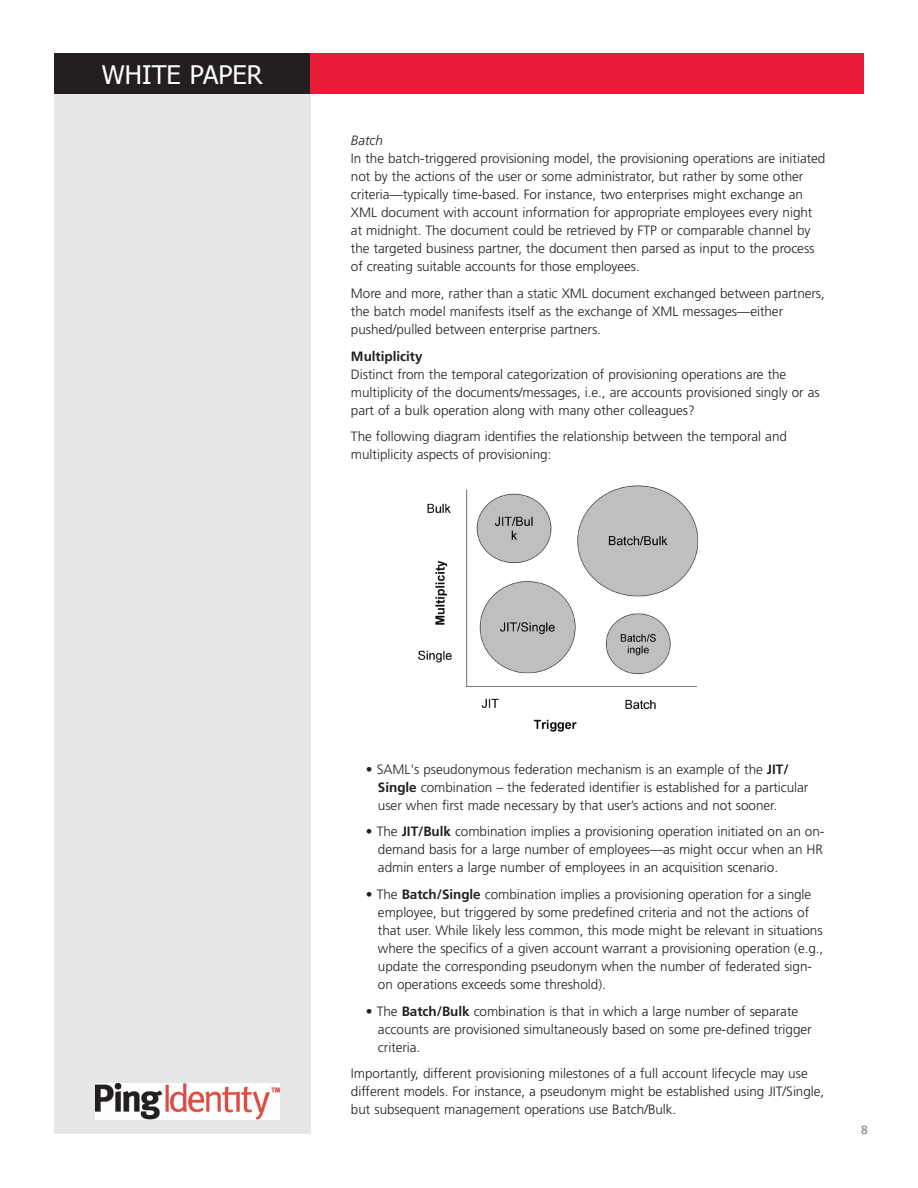
<style>
.page{position:relative;width:918px;height:1188px;background:#fff}
.page>*{position:absolute;margin:0;border:0;box-sizing:border-box;transform-origin:0 0}
.t1{font:25.5px "Tahoma";color:#fff}
.Bullets_2{font:300 13.5px/18px "Frutiger";letter-spacing:-.005em;color:#231f20}
.Bullets_2-2{font:700 13.5px "Frutiger";letter-spacing:-.005em;color:#231f20}
.Bullets_2-3{font:italic 300 13.5px "Frutiger";letter-spacing:-.005em;color:#231f20}
.s1{font-weight:700}
</style>
<div class="page">
<div style="left:54px;top:94px;width:257px;height:1040px;background:#e6e7e9"></div>
<img style="left:96px;top:1083px;width:184px;height:37px">
<div style="left:54px;top:54px;width:257px;height:40px;background:#231f20"></div>
<div style="left:311px;top:54px;width:553px;height:40px;background:#e91938"></div>
<img style="left:418px;top:485px;width:281px;height:247px">
<p class="t1" style="left:102px;top:58px;width:162px">WHITE PAPER</p>
<p class="Bullets_2-3" style="left:351px;top:133px;width:34px">Batch</p>
<p class="Bullets_2" style="left:351px;top:150px;width:476px">In the batch-triggered provisioning model, the provisioning operations are initiated not by the actions of the user or some administrator, but rather by some other criteria—typically time-based. For instance, two enterprises might exchange an XML document with account information for appropriate employees every night at midnight. The document could be retrieved by FTP or comparable channel by the targeted business partner, the document then parsed as input to the process of creating suitable accounts for those employees.</p>
<p class="Bullets_2" style="left:351px;top:284px;width:475px">More and more, rather than a static XML document exchanged between partners, the batch model manifests itself as the exchange of XML messages—either pushed/pulled between enterprise partners.</p>
<p class="Bullets_2-2" style="left:351px;top:348px;width:73px">Multiplicity</p>
<p class="Bullets_2" style="left:351px;top:365px;width:470px">Distinct from the temporal categorization of provisioning operations are the multiplicity of the documents/messages, i.e., are accounts provisioned singly or as part of a bulk operation along with many other colleagues?</p>
<p class="Bullets_2" style="left:351px;top:427px;width:438px">The following diagram identifies the relationship between the temporal and multiplicity aspects of provisioning:</p>
<p class="Bullets_2" style="left:378px;top:760px;width:432px;text-indent:-12px">• SAML's pseudonymous federation mechanism is an example of the <span class="s1">JIT/<br>Single</span> combination – the federated identifier is established for a particular user when first made necessary by that user’s actions and not sooner.</p>
<p class="Bullets_2" style="left:378px;top:823px;width:448px;text-align:justify;text-indent:-12px">• The <span class="s1">JIT/Bulk</span> combination implies a provisioning operation initiated on an on&shy;demand basis for a large number of employees—as might occur when an HR admin enters a large number of employees in an acquisition scenario.</p>
<p class="Bullets_2" style="left:378px;top:885px;width:447px;text-indent:-12px">• The <span class="s1">Batch/Single</span> combination implies a provisioning operation for a single employee, but triggered by some predefined criteria and not the actions of that user. While likely less common, this mode might be relevant in situations where the specifics of a given account warrant a provisioning operation (e.g., update the corresponding pseudonym when the number of federated sign&shy;on operations exceeds some threshold).</p>
<p class="Bullets_2" style="left:378px;top:1002px;width:435px;text-indent:-12px">• The <span class="s1">Batch/Bulk</span> combination is that in which a large number of separate accounts are provisioned simultaneously based on some pre-defined trigger criteria.</p>
<p class="Bullets_2" style="left:351px;top:1065px;width:475px">Importantly, different provisioning milestones of a full account lifecycle may use different models. For instance, a pseudonym might be established using JIT/Single, but subsequent management operations use Batch/Bulk.</p>
</div>
